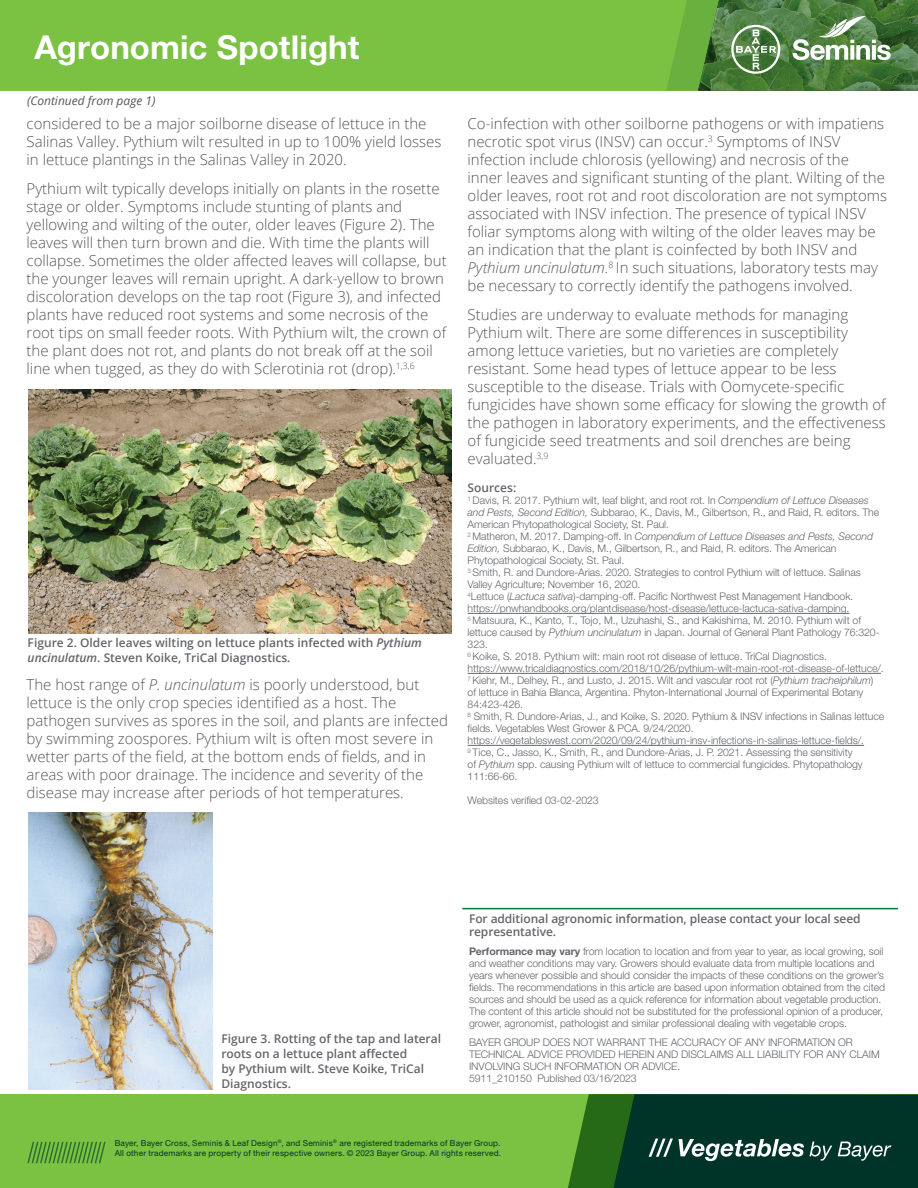
<style>
.page{position:relative;width:918px;height:1188px;background:#fff}
.page>*{position:absolute;margin:0;border:0;box-sizing:border-box;transform-origin:0 0}
.t1{font:700 33px "Helvetica Neue LT Std";color:#fff}
.t2{font:300 15px/18px "Open Sans";color:#55565b}
.t3{font:600 12px/15px "Open Sans";color:#64666b}
.t4{font:italic 12px "Open Sans";color:#55565b}
.t5{font:300 10.5px/12px "Helvetica Neue LT Std";letter-spacing:-.01em;color:#64666b}
.t6{font:8.25px/9.9px "Helvetica Neue LT Std";letter-spacing:.02em;color:#003428}
.s1{font-style:italic}
.s2{font-weight:700}
</style>
<div class="page">
<hr style="left:468px;top:613px;width:381px;height:1px;background:#64666b">
<hr style="left:468px;top:673px;width:413px;height:1px;background:#64666b">
<hr style="left:468px;top:745px;width:396px;height:1px;background:#64666b">
<hr style="left:462px;top:908px;width:436px;height:1px;background:#007940">
<div style="left:0;top:1094px;width:918px;height:94px;background:#7bc142"></div>
<svg style="left:27px;top:1142px;width:79px;height:21px"></svg>
<svg style="left:568px;top:1094px;width:350px;height:94px;background:#154930"></svg>
<div style="left:0;top:0;width:891px;height:91px;background:#7bc142"></div>
<svg style="left:667px;top:0;width:251px;height:91px;background:#5d8d4d"></svg>
<img style="left:28px;top:390px;width:423px;height:244px">
<img style="left:28px;top:813px;width:185px;height:277px">
<h1 class="t1" style="left:35px;top:27px;width:326px">Agronomic Spotlight</h1>
<p class="t4" style="left:27px;top:93px;width:130px">(Continued from page 1)</p>
<h2 class="t2" style="left:27px;top:114px;width:416px">considered to be a major soilborne disease of lettuce in the<br>Salinas Valley. Pythium wilt resulted in up to 100% yield losses in lettuce plantings in the Salinas Valley in 2020.</h2>
<p class="t2" style="left:27px;top:179px;width:422px">Pythium wilt typically develops initially on plants in the rosette stage or older. Symptoms include stunting of plants and yellowing and wilting of the outer, older leaves (Figure 2). The leaves will then turn brown and die. With time the plants will collapse. Sometimes the older affected leaves will collapse, but the younger leaves will remain upright. A dark-yellow to brown discoloration develops on the tap root (Figure 3), and infected plants have reduced root systems and some necrosis of the root tips on small feeder roots. With Pythium wilt, the crown of the plant does not rot, and plants do not break off at the soil line when tugged, as they do with Sclerotinia rot (drop).<sup>1,3,6</sup></p>
<p class="t3" style="left:28px;top:635px;width:396px">Figure 2. Older leaves wilting on lettuce plants infected with <span class="s1">Pythium uncinulatum</span>. Steven Koike, TriCal Diagnostics.</p>
<p class="t2" style="left:27px;top:675px;width:423px">The host range of <span class="s1">P. uncinulatum</span> is poorly understood, but lettuce is the only crop species identified as a host. The pathogen survives as spores in the soil, and plants are infected by swimming zoospores. Pythium wilt is often most severe in wetter parts of the field, at the bottom ends of fields, and in areas with poor drainage. The incidence and severity of the disease may increase after periods of hot temperatures.</p>
<p class="t2" style="left:468px;top:114px;width:421px">Co-infection with other soilborne pathogens or with impatiens necrotic spot virus (INSV) can occur.<sup>3</sup> Symptoms of INSV infection include chlorosis (yellowing) and necrosis of the inner leaves and significant stunting of the plant. Wilting of the older leaves, root rot and root discoloration are not symptoms associated with INSV infection. The presence of typical INSV foliar symptoms along with wilting of the older leaves may be an indication that the plant is coinfected by both INSV and <span class="s1">Pythium uncinulatum.</span><sup>8</sup> In such situations, laboratory tests may be necessary to correctly identify the pathogens involved.</p>
<p class="t2" style="left:468px;top:305px;width:420px">Studies are underway to evaluate methods for managing Pythium wilt. There are some differences in susceptibility among lettuce varieties, but no varieties are completely resistant. Some head types of lettuce appear to be less susceptible to the disease. Trials with Oomycete-specific fungicides have shown some efficacy for slowing the growth of the pathogen in laboratory experiments, and the effectiveness of fungicide seed treatments and soil drenches are being evaluated.<sup>3,9</sup></p>
<p class="t3" style="left:468px;top:480px;width:50px">Sources:</p>
<p class="t5" style="left:468px;top:494px;width:418px"><sup>1</sup> Davis, R. 2017. Pythium wilt, leaf blight, and root rot. In <span class="s1">Compendium of Lettuce Diseases and Pests, Second Edition,</span> Subbarao, K., Davis, M., Gilbertson, R., and Raid, R. editors. The American Phytopathological Society, St. Paul.<br><sup>2</sup> Matheron, M. 2017. Damping-off. In <span class="s1">Compendium of Lettuce Diseases and Pests, Second Edition,</span> Subbarao, K., Davis, M., Gilbertson, R., and Raid, R. editors. The American Phytopathological Society, St. Paul.<br><sup>3</sup> Smith, R. and Dundore-Arias. 2020. Strategies to control Pythium wilt of lettuce. Salinas Valley Agriculture; November 16, 2020.<br><sup>4</sup>Lettuce (<span class="s1">Lactuca sativa</span>)-damping-off. Pacific Northwest Pest Management Handbook. https://pnwhandbooks.org/plantdisease/host-disease/lettuce-lactuca-sativa-damping.<br><sup>5</sup> Matsuura, K., Kanto, T., Tojo, M., Uzuhashi, S., and Kakishima, M. 2010. Pythium wilt of lettuce caused by <span class="s1">Pythium uncinulatum</span> in Japan. Journal of General Plant Pathology 76:320- 323.<br><sup>6</sup> Koike, S. 2018. Pythium wilt: main root rot disease of lettuce. TriCal Diagnostics. https://www.tricaldiagnostics.com/2018/10/26/pythium-wilt-main-root-rot-disease-of-lettuce/.<br><sup>7</sup> Kiehr, M., Delhey, R., and Lusto, J. 2015. Wilt and vascular root rot (<span class="s1">Pythium tracheiphilum</span>) of lettuce in Bahia Blanca, Argentina. Phyton-International Journal of Experimental Botany 84:423-426.<br><sup>8</sup> Smith, R. Dundore-Arias, J., and Koike, S. 2020. Pythium &amp; INSV infections in Salinas lettuce fields. Vegetables West Grower &amp; PCA. 9/24/2020. https://vegetableswest.com/2020/09/24/pythium-insv-infections-in-salinas-lettuce-fields/.<br><sup>9</sup> Tice, C., Jasso, K., Smith, R., and Dundore-Arias, J. P. 2021. Assessing the sensitivity<br>of <span class="s1">Pythium</span> spp. causing Pythium wilt of lettuce to commercial fungicides. Phytopathology 111:66-66.</p>
<p class="t5" style="left:468px;top:794px;width:133px">Websites verified 03-02-2023</p>
<p class="t3" style="left:221px;top:1030px;width:221px">Figure 3. Rotting of the tap and lateral roots on a lettuce plant affected<br>by Pythium wilt. Steve Koike, TriCal<br>Diagnostics.</p>
<p class="t3" style="left:469px;top:912px;width:393px;line-height:13.5px">For additional agronomic information, please contact your local seed representative.</p>
<p class="t5" style="left:469px;top:945px;width:418px"><span class="s2">Performance may vary</span> from location to location and from year to year, as local growing, soil and weather conditions may vary. Growers should evaluate data from multiple locations and years whenever possible and should consider the impacts of these conditions on the grower’s fields. The recommendations in this article are based upon information obtained from the cited sources and should be used as a quick reference for information about vegetable production.<br>The content of this article should not be substituted for the professional opinion of a producer, grower, agronomist, pathologist and similar professional dealing with vegetable crops.</p>
<p class="t5" style="left:469px;top:1036px;width:412px">BAYER GROUP DOES NOT WARRANT THE ACCURACY OF ANY INFORMATION OR TECHNICAL ADVICE PROVIDED HEREIN AND DISCLAIMS ALL LIABILITY FOR ANY CLAIM INVOLVING SUCH INFORMATION OR ADVICE.<br>5911_210150 Published 03/16/2023</p>
<p class="t6" style="left:115px;top:1138px;width:388px">Bayer, Bayer Cross, Seminis &amp; Leaf Design<sup>®</sup>, and Seminis<sup>®</sup> are registered trademarks of Bayer Group.<br>All other trademarks are property of their respective owners. © 2023 Bayer Group. All rights reserved.</p>
</div>
